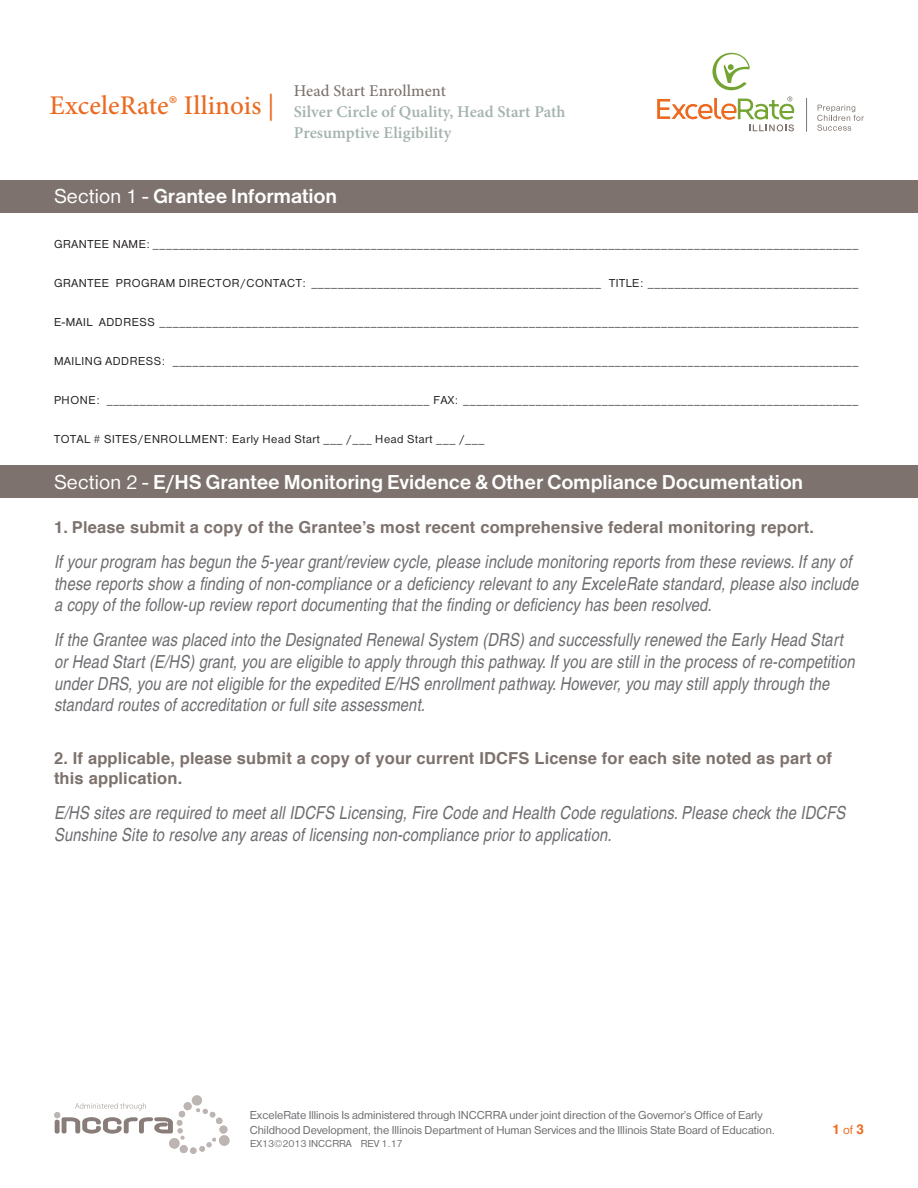
<style>
.page{position:relative;width:918px;height:1188px;background:#fff}
.page>*{position:absolute;margin:0;border:0;box-sizing:border-box;transform-origin:0 0}
.t1{font:500 27px "Minion Pro";letter-spacing:.005em;color:#ec6a20}
.t2{font:21px "Helvetica Mdm";letter-spacing:-.01em;color:#fff}
.t3{font:italic condensed 18px/21.6px "Helvetica";letter-spacing:.01em;color:#6c6d70}
.t4{font:700 16.5px/19.8px "Helvetica";letter-spacing:.01em;color:#7d726d}
.t5{font:600 16.5px/21px "Minion Pro";letter-spacing:.005em;color:#a4b3ab}
.t6{font:500 16.5px "Minion Pro";letter-spacing:.005em;color:#7d726d}
.t7{font:700 13.5px "Helvetica";color:#ec6a20}
.t8{font:12px "Helvetica Rmn";letter-spacing:.05em;color:#231f20}
.t9{font:12px/15px "Helvetica Rmn";color:#6c6d70}
.t10{font:10.5px "Helvetica Rmn";color:#6c6d70}
.s1{font-weight:400}
.s2{font-family:"Helvetica Rmn"}
.s3{font-family:"Helvetica Rmn";font-weight:400;font-size:12.75px}
</style>
<div class="page">
<div style="left:192px;top:1095px;width:10px;height:11px;background:#bcb5b2;border-radius:50%"></div>
<svg style="left:54px;top:1103px;width:176px;height:51px"></svg>
<svg style="left:817px;top:105px;width:47px;height:26px"></svg>
<hr style="left:806px;top:98px;width:1px;height:34px;background:#7d726d">
<svg style="left:712px;top:53px;width:38px;height:37px"></svg>
<svg style="left:657px;top:96px;width:137px;height:35px"></svg>
<div style="left:0;top:465px;width:918px;height:32px;background:#7d726d"></div>
<div style="left:0;top:180px;width:918px;height:32px;background:#7d726d"></div>
<h1 class="t1" style="left:50px;top:87px;width:227px">ExceleRate® Illinois <span class="s1">|</span></h1>
<p class="t6" style="left:294px;top:80px;width:154px">Head Start Enrollment</p>
<p class="t5" style="left:294px;top:101px;width:273px">Silver Circle of Quality, Head Start Path<br>Presumptive Eligibility</p>
<p class="t2" style="left:54px;top:182px;width:285px"><span class="s2">Section 1 -</span> Grantee Information</p>
<p class="t8" style="left:54px;top:236px;width:806px">GRANTEE NAME: ___________________________________________________________________________________________________________</p>
<p class="t8" style="left:54px;top:275px;width:806px">GRANTEE PROGRAM DIRECTOR/CONTACT: ____________________________________________ TITLE: ________________________________</p>
<p class="t8" style="left:54px;top:314px;width:806px">E-MAIL ADDRESS __________________________________________________________________________________________________________</p>
<p class="t8" style="left:54px;top:353px;width:806px">MAILING ADDRESS: ________________________________________________________________________________________________________</p>
<p class="t8" style="left:54px;top:392px;width:806px">PHONE: _________________________________________________ FAX: ____________________________________________________________</p>
<p class="t8" style="left:54px;top:431px;width:432px">TOTAL # SITES/ENROLLMENT: Early Head Start ___ /___ Head Start ___ /___</p>
<p class="t2" style="left:54px;top:468px;width:751px"><span class="s2">Section 2 -</span> E/HS Grantee Monitoring Evidence &amp; Other Compliance Documentation</p>
<p class="t4" style="left:54px;top:517px;width:762px">1. Please submit a copy of the Grantee’s most recent comprehensive federal monitoring report.</p>
<p class="t3" style="left:54px;top:551px;width:806px">If your program has begun the 5-year grant/review cycle, please include monitoring reports from these reviews. If any of these reports show a finding of non-compliance or a deficiency relevant to any ExceleRate standard, please also include a copy of the follow-up review report documenting that the finding or deficiency has been resolved.</p>
<p class="t3" style="left:54px;top:629px;width:802px">If the Grantee was placed into the Designated Renewal System (DRS) and successfully renewed the Early Head Start or Head Start (E/HS) grant, you are eligible to apply through this pathway. If you are still in the process of re-competition under DRS, you are not eligible for the expedited E/HS enrollment pathway. However, you may still apply through the standard routes of accreditation or full site assessment.</p>
<p class="t4" style="left:54px;top:749px;width:780px">2. If applicable, please submit a copy of your current IDCFS License for each site noted as part of this application.</p>
<p class="t3" style="left:54px;top:802px;width:793px">E/HS sites are required to meet all IDCFS Licensing, Fire Code and Health Code regulations. Please check the IDCFS<br>Sunshine Site to resolve any areas of licensing non-compliance prior to application.</p>
<p class="t9" style="left:250px;top:1109px;width:527px">ExceleRate Illinois Is administered through INCCRRA under joint direction of the Governor’s Office of Early<br>Childhood Development, the Illinois Department of Human Services and the Illinois State Board of Education.</p>
<p class="t10" style="left:250px;top:1137px;width:154px">EX13©2013 INCCRRA REV 1.17</p>
<p class="t7" style="left:832px;top:1118px;width:33px">1 <span class="s3">of</span> 3</p>
</div>
